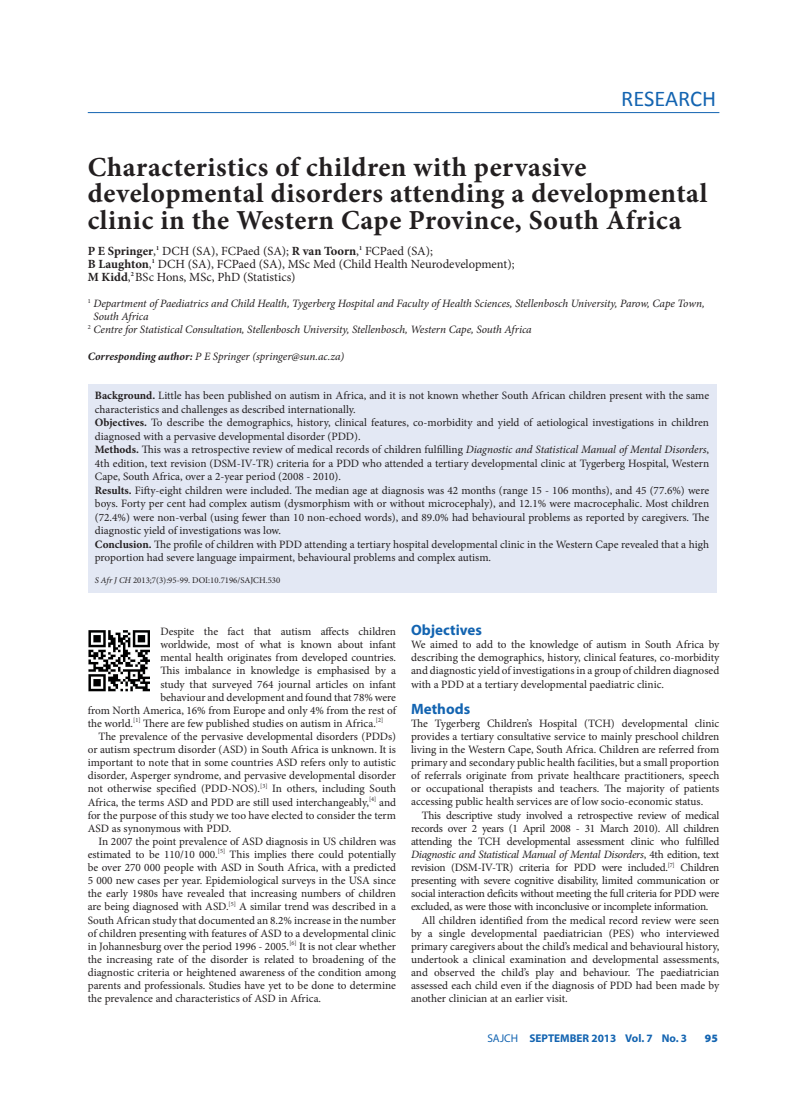
<style>
.page{position:relative;width:797px;height:1105px;background:#fff}
.page>*{position:absolute;margin:0;border:0;box-sizing:border-box;transform-origin:0 0}
.t1{font:700 27.5px/26.2px "Minion Pro";letter-spacing:.02em;color:#231f20}
.t2{font:22.5px "Calibri";color:#1364b1}
.t3{font:700 15px "Myriad Pro";color:#1364b1}
.t4{font:12.5px/13.1px "Minion Pro";color:#231f20}
.t5{font:11.25px/13.5px "Minion Pro";letter-spacing:-.005em;color:#231f20;text-align:justify}
.t6{font:italic 11.25px "Minion Pro";letter-spacing:-.01em;color:#231f20}
.t7{font:italic 11.25px "Minion Pro";letter-spacing:-.03em;color:#231f20}
.t8{font:11.25px "Minion Pro";letter-spacing:-.025em;color:#231f20}
.t9{font:700 11.25px "Myriad Pro";color:#1364b1}
.t10{font:900 11.25px "Myriad Pro";color:#1364b1}
.t11{font:8.75px "Minion Pro";color:#231f20}
.s1{font-weight:700}
.s2{font-style:italic}
.s3{font-style:normal}
.s4{font-weight:400}
</style>
<div class="page">
<hr style="left:88px;top:112px;width:631px;height:1px;background:#1364b1">
<div style="left:88px;top:384px;width:628px;height:209px;background:#e3e8f4"></div>
<img style="left:88px;top:630px;width:62px;height:62px">
<h2 class="t2" style="left:621px;top:84px;width:97px">RESEARCH</h2>
<h1 class="t1" style="left:88px;top:154px;width:621px">Characteristics of children with pervasive developmental disorders attending a developmental clinic in the Western Cape Province, South Africa</h1>
<p class="t4" style="left:88px;top:244px;width:428px"><span class="s1">P E Springer</span>,<sup>1</sup> DCH (SA), FCPaed (SA); <span class="s1">R van Toorn</span>,<sup>1</sup> FCPaed (SA);<br><span class="s1">B Laughton</span>,<sup>1</sup> DCH (SA), FCPaed (SA), MSc Med (Child Health Neurodevelopment);<br><span class="s1">M Kidd</span>,<sup>2</sup> BSc Hons, MSc, PhD (Statistics)</p>
<p class="t6" style="left:88px;top:296px;width:618px"><sup>1</sup> Department of Paediatrics and Child Health, Tygerberg Hospital and Faculty of Health Sciences, Stellenbosch University, Parow, Cape Town,</p>
<p class="t6" style="left:93px;top:309px;width:57px">South Africa</p>
<p class="t6" style="left:88px;top:322px;width:445px"><sup>2</sup> Centre for Statistical Consultation, Stellenbosch University, Stellenbosch, Western Cape, South Africa</p>
<p class="t6" style="left:88px;top:348px;width:258px"><span class="s1">Corresponding author:</span> P E Springer (springer@sun.ac.za)</p>
<p class="t5" style="left:95px;top:389px;width:616px;text-align:left"><span class="s1">Background.</span> Little has been published on autism in Africa, and it is not known whether South African children present with the same characteristics and challenges as described internationally.<br><span class="s1">Objectives.</span> To describe the demographics, history, clinical features, co-morbidity and yield of aetiological investigations in children diagnosed with a pervasive developmental disorder (PDD).<br><span class="s1">Methods.</span> This was a retrospective review of medical records of children fulfilling <span class="s2">Diagnostic and Statistical Manual of Mental Disorders</span>, 4th edition, text revision (DSM-IV-TR) criteria for a PDD who attended a tertiary developmental clinic at Tygerberg Hospital, Western Cape, South Africa, over a 2-year period (2008 - 2010).<br><span class="s1">Results.</span> Fifty-eight children were included. The median age at diagnosis was 42 months (range 15 - 106 months), and 45 (77.6%) were boys. Forty per cent had complex autism (dysmorphism with or without microcephaly), and 12.1% were macrocephalic. Most children (72.4%) were non-verbal (using fewer than 10 non-echoed words), and 89.0% had behavioural problems as reported by caregivers. The diagnostic yield of investigations was low.<br><span class="s1">Conclusion.</span> The profile of children with PDD attending a tertiary hospital developmental clinic in the Western Cape revealed that a high proportion had severe language impairment, behavioural problems and complex autism.</p>
<p class="t11" style="left:95px;top:574px;width:187px"><span class="s2">S Afr J CH</span> 2013;7(3):95-99. DOI:10.7196/SAJCH.530</p>
<p class="t5" style="left:160px;top:625px;width:237px">Despite the fact that autism affects children</p>
<p class="t5" style="left:160px;top:638px;width:237px">worldwide, most of what is known about infant</p>
<p class="t5" style="left:160px;top:651px;width:237px">mental health originates from developed countries.</p>
<p class="t5" style="left:160px;top:664px;width:237px">This imbalance in knowledge is emphasised by a</p>
<p class="t5" style="left:160px;top:677px;width:237px">study that surveyed 764 journal articles on infant</p>
<p class="t5" style="left:160px;top:690px;width:237px">behaviour and development and found that 78% were</p>
<p class="t5" style="left:88px;top:703px;width:310px">from North America, 16% from Europe and only 4% from the rest of</p>
<p class="t5" style="left:88px;top:716px;width:297px">the world.<sup>[1]</sup> There are few published studies on autism in Africa.<sup>[2]</sup></p>
<p class="t5" style="left:98px;top:730px;width:299px">The prevalence of the pervasive developmental disorders (PDDs)</p>
<p class="t5" style="left:88px;top:743px;width:310px">or autism spectrum disorder (ASD) in South Africa is unknown. It is</p>
<p class="t5" style="left:88px;top:756px;width:310px">important to note that in some countries ASD refers only to autistic</p>
<p class="t5" style="left:88px;top:769px;width:310px">disorder, Asperger syndrome, and pervasive developmental disorder</p>
<p class="t5" style="left:88px;top:782px;width:310px">not otherwise specified (PDD-NOS).<sup>[3]</sup> In others, including South</p>
<p class="t5" style="left:88px;top:795px;width:310px">Africa, the terms ASD and PDD are still used interchangeably,<sup>[4]</sup> and</p>
<p class="t5" style="left:88px;top:808px;width:310px">for the purpose of this study we too have elected to consider the term</p>
<p class="t5" style="left:88px;top:821px;width:145px">ASD as synonymous with PDD.</p>
<p class="t5" style="left:98px;top:834px;width:299px">In 2007 the point prevalence of ASD diagnosis in US children was</p>
<p class="t5" style="left:88px;top:848px;width:310px">estimated to be 110/10 000.<sup>[5]</sup> This implies there could potentially</p>
<p class="t5" style="left:88px;top:861px;width:310px">be over 270 000 people with ASD in South Africa, with a predicted</p>
<p class="t5" style="left:88px;top:874px;width:310px">5 000 new cases per year. Epidemiological surveys in the USA since</p>
<p class="t5" style="left:88px;top:887px;width:310px">the early 1980s have revealed that increasing numbers of children</p>
<p class="t5" style="left:88px;top:900px;width:310px">are being diagnosed with ASD.<sup>[5]</sup> A similar trend was described in a</p>
<p class="t5" style="left:88px;top:913px;width:310px">South African study that documented an 8.2% increase in the number</p>
<p class="t5" style="left:88px;top:926px;width:310px">of children presenting with features of ASD to a developmental clinic</p>
<p class="t5" style="left:88px;top:939px;width:310px">in Johannesburg over the period 1996 - 2005.<sup>[6]</sup> It is not clear whether</p>
<p class="t5" style="left:88px;top:952px;width:310px">the increasing rate of the disorder is related to broadening of the</p>
<p class="t5" style="left:88px;top:966px;width:310px">diagnostic criteria or heightened awareness of the condition among</p>
<p class="t5" style="left:88px;top:979px;width:310px">parents and professionals. Studies have yet to be done to determine</p>
<p class="t5" style="left:88px;top:992px;width:235px">the prevalence and characteristics of ASD in Africa.</p>
<h3 class="t3" style="left:411px;top:620px;width:72px">Objectives</h3>
<p class="t5" style="left:411px;top:638px;width:310px;line-height:13.1px">We aimed to add to the knowledge of autism in South Africa by describing the demographics, history, clinical features, co-morbidity and diagnostic yield of investigations in a group of children diagnosed with a PDD at a tertiary developmental paediatric clinic.</p>
<h3 class="t3" style="left:411px;top:699px;width:61px">Methods</h3>
<p class="t5" style="left:411px;top:717px;width:310px;line-height:13.1px">The Tygerberg Children’s Hospital (TCH) developmental clinic provides a tertiary consultative service to mainly preschool children living in the Western Cape, South Africa. Children are referred from primary and secondary public health facilities, but a small proportion of referrals originate from private healthcare practitioners, speech or occupational therapists and teachers. The majority of patients accessing public health services are of low socio-economic status.</p>
<p class="t5" style="left:422px;top:808px;width:299px">This descriptive study involved a retrospective review of medical</p>
<p class="t5" style="left:411px;top:821px;width:310px">records over 2 years (1 April 2008 - 31 March 2010). All children</p>
<p class="t5" style="left:411px;top:834px;width:310px">attending the TCH developmental assessment clinic who fulfilled</p>
<p class="t7" style="left:411px;top:847px;width:310px">Diagnostic and Statistical Manual of Mental Disorders<span class="s3">, 4th edition, text</span></p>
<p class="t5" style="left:411px;top:861px;width:310px">revision (DSM-IV-TR) criteria for PDD were included.<sup>[7]</sup> Children</p>
<p class="t5" style="left:411px;top:874px;width:310px">presenting with severe cognitive disability, limited communication or</p>
<p class="t5" style="left:411px;top:887px;width:310px">social interaction deficits without meeting the full criteria for PDD were</p>
<p class="t8" style="left:411px;top:899px;width:299px">excluded, as were those with inconclusive or incomplete information.</p>
<p class="t5" style="left:422px;top:913px;width:299px">All children identified from the medical record review were seen</p>
<p class="t5" style="left:411px;top:926px;width:310px">by a single developmental paediatrician (PES) who interviewed</p>
<p class="t5" style="left:411px;top:939px;width:310px">primary caregivers about the child’s medical and behavioural history,</p>
<p class="t5" style="left:411px;top:952px;width:310px">undertook a clinical examination and developmental assessments,</p>
<p class="t5" style="left:411px;top:966px;width:310px">and observed the child’s play and behaviour. The paediatrician</p>
<p class="t5" style="left:411px;top:979px;width:310px">assessed each child even if the diagnosis of PDD had been made by</p>
<p class="t5" style="left:411px;top:992px;width:158px">another clinician at an earlier visit.</p>
<p class="t9" style="left:487px;top:1031px;width:201px"><span class="s4">SAJCH</span> SEPTEMBER 2013 Vol. 7 No. 3</p>
<p class="t10" style="left:705px;top:1032px;width:14px">95</p>
</div>
